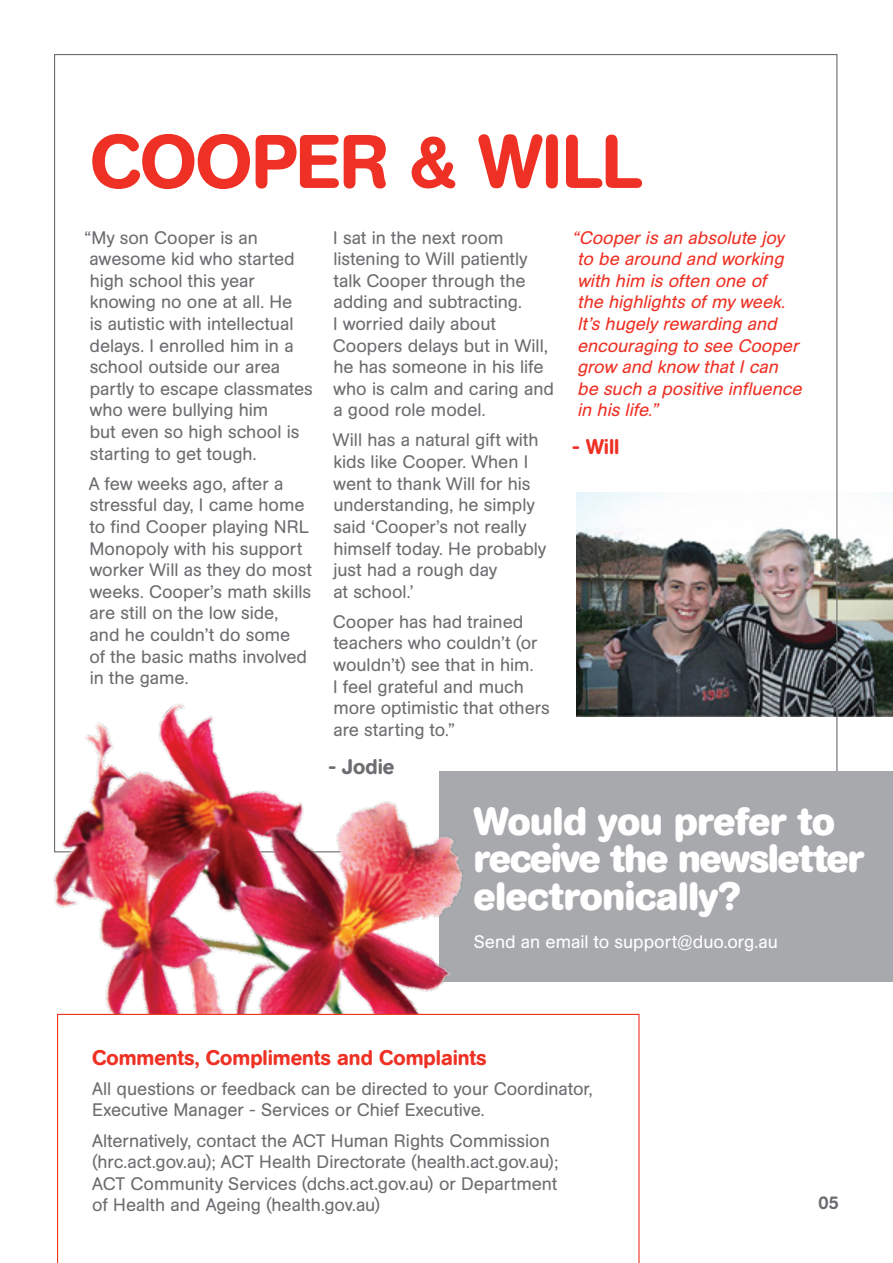
<style>
.page{position:relative;width:893px;height:1263px;background:#fff}
.page>*{position:absolute;margin:0;border:0;box-sizing:border-box;transform-origin:0 0}
.H2_Span{font:500 75px "AG Book Rounded BQ";letter-spacing:-.01em;color:#ee3124}
.t1{font:700 39px/37.5px "AG Book Rounded BQ";letter-spacing:-.01em;color:#fff}
.t2{font:500 21px "AG Book Rounded BQ";color:#ee3124}
.t3{font:500 21px "AG Book Rounded BQ";color:#6d6d71}
.Body{font:18px/21.6px "AG Book Rounded BQ";color:#6d6d71}
.Body-2{font:italic 18px/21.6px "AG Book Rounded BQ";color:#ee3124}
.t4{font:18px "AG Book Rounded BQ";color:#fff}
.t5{font:500 18px "AG Book Rounded BQ";color:#6d6d71}
</style>
<div class="page">
<img style="left:577px;top:492px;width:316px;height:225px">
<div style="left:440px;top:771px;width:453px;height:211px;background:#a7a9ac"></div>
<img style="left:53px;top:548px;width:570px;height:466px">
<svg style="left:57px;top:1014px;width:582px;height:249px"></svg>
<p class="H2_Span" style="left:90px;top:118px;width:553px">COOPER &amp; WILL</p>
<p class="Body" style="left:84px;top:227px;width:230px">“My son Cooper is an awesome kid who started high school this year knowing no one at all. He<br>is autistic with intellectual delays. I enrolled him in a school outside our area partly to escape classmates who were bullying him<br>but even so high school is starting to get tough.</p>
<p class="Body" style="left:89px;top:473px;width:225px">A few weeks ago, after a stressful day, I came home to find Cooper playing NRL<br>Monopoly with his support worker Will as they do most weeks. Cooper’s math skills are still on the low side,<br>and he couldn’t do some<br>of the basic maths involved in the game.</p>
<p class="Body" style="left:333px;top:227px;width:222px">I sat in the next room listening to Will patiently talk Cooper through the adding and subtracting.<br>I worried daily about<br>Coopers delays but in Will, he has someone in his life who is calm and caring and a good role model.</p>
<p class="Body" style="left:333px;top:430px;width:215px">Will has a natural gift with kids like Cooper. When I went to thank Will for his understanding, he simply said ‘Cooper’s not really himself today. He probably just had a rough day<br>at school.’</p>
<p class="Body" style="left:333px;top:611px;width:218px">Cooper has had trained teachers who couldn’t (or wouldn’t) see that in him.<br>I feel grateful and much more optimistic that others are starting to.”</p>
<h4 class="t3" style="left:328px;top:754px;width:67px">- Jodie</h4>
<p class="Body-2" style="left:572px;top:227px;width:235px">“Cooperis an absolute joy to be around and working with him is often one of<br>the highlights ofmyweek.<br>It’s hugelyrewarding and encouraging to see Cooper grow and know thatIcan be such a positive influence in his life.”</p>
<h4 class="t2" style="left:572px;top:435px;width:49px">- Will</h4>
<h3 class="t1" style="left:474px;top:803px;width:392px">Would you prefer to receive the newsletter electronically?</h3>
<h4 class="t4" style="left:474px;top:931px;width:306px">Send an email to support@duo.org.au</h4>
<h4 class="t2" style="left:92px;top:1045px;width:396px">Comments, Compliments and Complaints</h4>
<p class="Body" style="left:92px;top:1078px;width:502px">All questions or feedback can be directed to your Coordinator,<br>Executive Manager - Services or Chief Executive.</p>
<p class="Body" style="left:92px;top:1129px;width:467px">Alternatively, contact the ACT Human Rights Commission (hrc.act.gov.au); ACT Health Directorate (health.act.gov.au); ACT Community Services (dchs.act.gov.au) or Department of Health and Ageing (health.gov.au)</p>
<p class="t5" style="left:819px;top:1192px;width:22px">05</p>
</div>
